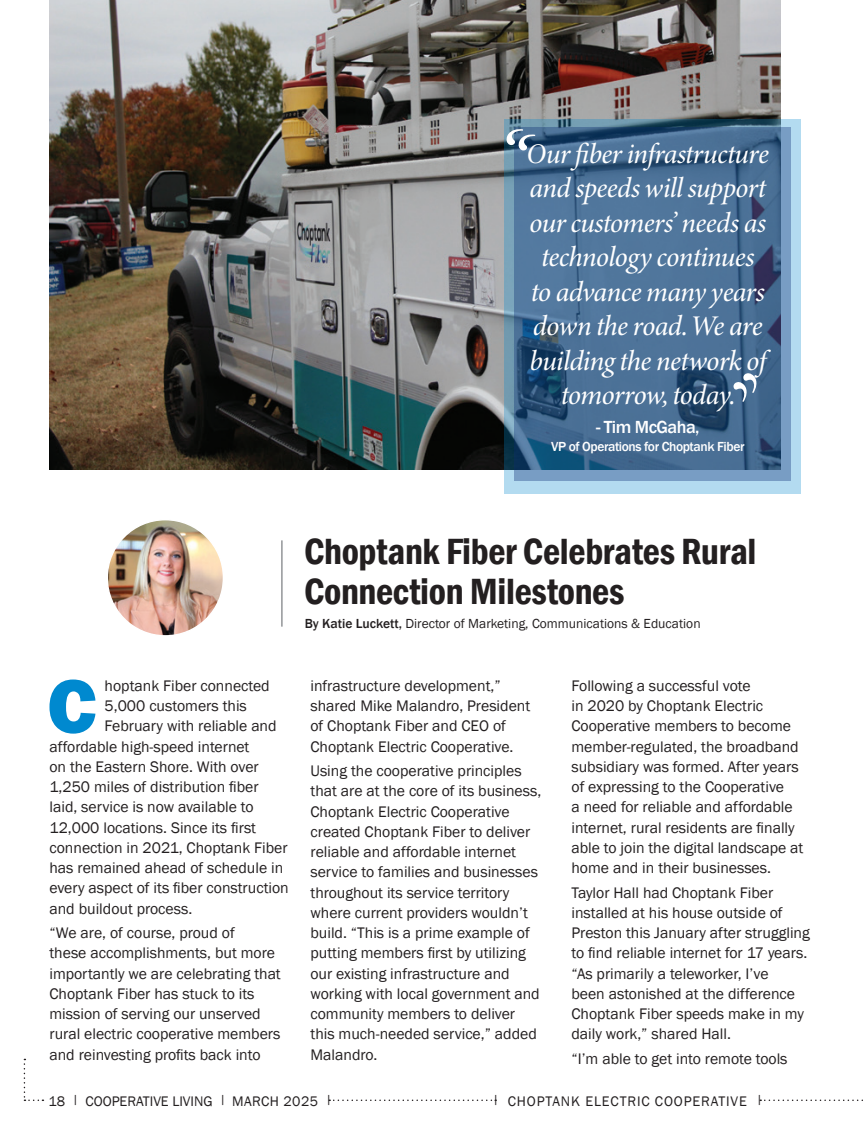
<style>
.page{position:relative;width:864px;height:1134px;background:#fff}
.page>*{position:absolute;margin:0;border:0;box-sizing:border-box;transform-origin:0 0}
.Copy{font:800 78.75px "Franklin Gothic";color:#0089cf}
.Article_Title{font:600 condensed 37.5px/40.5px "Franklin Gothic";letter-spacing:-.01em;color:#231f20}
.Copy-2{font:italic 28.5px/34.5px "Minion Variable Concept";letter-spacing:-.02em;color:#fff;text-align:center}
.t1{font:500 18px "Franklin Gothic";letter-spacing:-.03em;color:#fff}
.Copy-3{font:15.75px/20.2px "Franklin Gothic";color:#231f20}
.t2{font:14.25px "Franklin Gothic";color:#231f20}
.t3{font:14.25px "Franklin Gothic";letter-spacing:.06em;color:#231f20}
.t4{font:13.5px "Franklin Gothic";color:#231f20}
.t5{font:500 13.5px "Franklin Gothic";letter-spacing:-.03em;color:#fff}
.s1{font-weight:500}
</style>
<div class="page">
<svg style="left:329px;top:1100px;width:167px;height:1px"></svg>
<svg style="left:24px;top:1059px;width:19px;height:42px"></svg>
<svg style="left:760px;top:1100px;width:103px;height:1px"></svg>
<img style="left:107px;top:520px;width:116px;height:116px;border-radius:58px">
<div style="left:106px;top:519px;width:118px;height:118px;border:2px solid #fff;border-radius:50%"></div>
<hr style="left:281px;top:540px;width:2px;height:87px;background:#939598">
<img style="left:49px;top:0;width:732px;height:470px">
<svg style="left:504px;top:119px;width:297px;height:375px;background:#90b9ce"></svg>
<svg style="left:515px;top:127px;width:276px;height:354px;background:#486d93"></svg>
<svg style="left:504px;top:125px;width:32px;height:28px"></svg>
<svg style="left:730px;top:371px;width:32px;height:31px"></svg>
<p class="Copy-2" style="left:527px;top:136px;width:244px">Our fiber infrastructure and speeds will support our customers’ needs as technology continues<br>to advance many years down the road. We are building the network of tomorrow, today.</p>
<p class="t1" style="left:596px;top:415px;width:105px">- Tim McGaha,</p>
<p class="t5" style="left:551px;top:438px;width:195px">VP of Operations for Choptank Fiber</p>
<p class="Article_Title" style="left:304px;top:530px;width:454px">Choptank Fiber Celebrates Rural<br>Connection Milestones</p>
<p class="t4" style="left:305px;top:615px;width:397px"><span class="s1">By Katie Luckett,</span> Director of Marketing, Communications &amp; Education</p>
<p class="Copy" style="left:47px;top:655px;width:51px">C</p>
<p class="Copy-3" style="left:105px;top:676px;width:167px">hoptank Fiber connected</p>
<p class="Copy-3" style="left:105px;top:696px;width:144px">5,000 customers this</p>
<p class="Copy-3" style="left:105px;top:716px;width:174px">February with reliable and</p>
<p class="Copy-3" style="left:49px;top:737px;width:201px">affordable high-speed internet</p>
<p class="Copy-3" style="left:49px;top:757px;width:211px">on the Eastern Shore. With over</p>
<p class="Copy-3" style="left:49px;top:777px;width:211px">1,250 miles of distribution fiber</p>
<p class="Copy-3" style="left:49px;top:797px;width:206px">laid, service is now available to</p>
<p class="Copy-3" style="left:49px;top:818px;width:208px">12,000 locations. Since its first</p>
<p class="Copy-3" style="left:49px;top:838px;width:240px">connection in 2021, Choptank Fiber</p>
<p class="Copy-3" style="left:49px;top:858px;width:235px">has remained ahead of schedule in</p>
<p class="Copy-3" style="left:49px;top:878px;width:241px">every aspect of its fiber construction</p>
<p class="Copy-3" style="left:49px;top:899px;width:144px">and buildout process.</p>
<p class="Copy-3" style="left:49px;top:923px;width:233px">“We are, of course, proud of<br>these accomplishments, but more importantly we are celebrating that<br>Choptank Fiber has stuck to its mission of serving our unserved rural electric cooperative members and reinvesting profits back into</p>
<p class="Copy-3" style="left:310px;top:676px;width:221px">infrastructure development,” shared Mike Malandro, President of Choptank Fiber and CEO of<br>Choptank Electric Cooperative.</p>
<p class="Copy-3" style="left:310px;top:761px;width:232px">Using the cooperative principles that are at the core of its business,<br>Choptank Electric Cooperative created Choptank Fiber to deliver reliable and affordable internet service to families and businesses throughout its service territory where current providers wouldn’t build. “This is a prime example of putting members first by utilizing our existing infrastructure and working with local government and community members to deliver this much-needed service,” added<br>Malandro.</p>
<p class="Copy-3" style="left:572px;top:676px;width:233px">Following a successful vote<br>in 2020 by Choptank Electric<br>Cooperative members to become member-regulated, the broadband subsidiary was formed. After years of expressing to the Cooperative<br>a need for reliable and affordable internet, rural residents are finally able to join the digital landscape at home and in their businesses.</p>
<p class="Copy-3" style="left:572px;top:883px;width:240px">Taylor Hall had Choptank Fiber installed at his house outside of Preston this January after struggling to find reliable internet for 17 years. “As primarily a teleworker, I’ve<br>been astonished at the difference Choptank Fiber speeds make in my daily work,” shared Hall.</p>
<p class="Copy-3" style="left:572px;top:1049px;width:218px">“I’m able to get into remote tools</p>
<p class="t2" style="left:49px;top:1092px;width:285px">18 <sup>|</sup> COOPERATIVE LIVING <sup>|</sup> MARCH 2025 <sup>|</sup></p>
<p class="t3" style="left:493px;top:1092px;width:271px"><sup>|</sup> CHOPTANK ELECTRIC COOPERATIVE <sup>|</sup></p>
</div>
